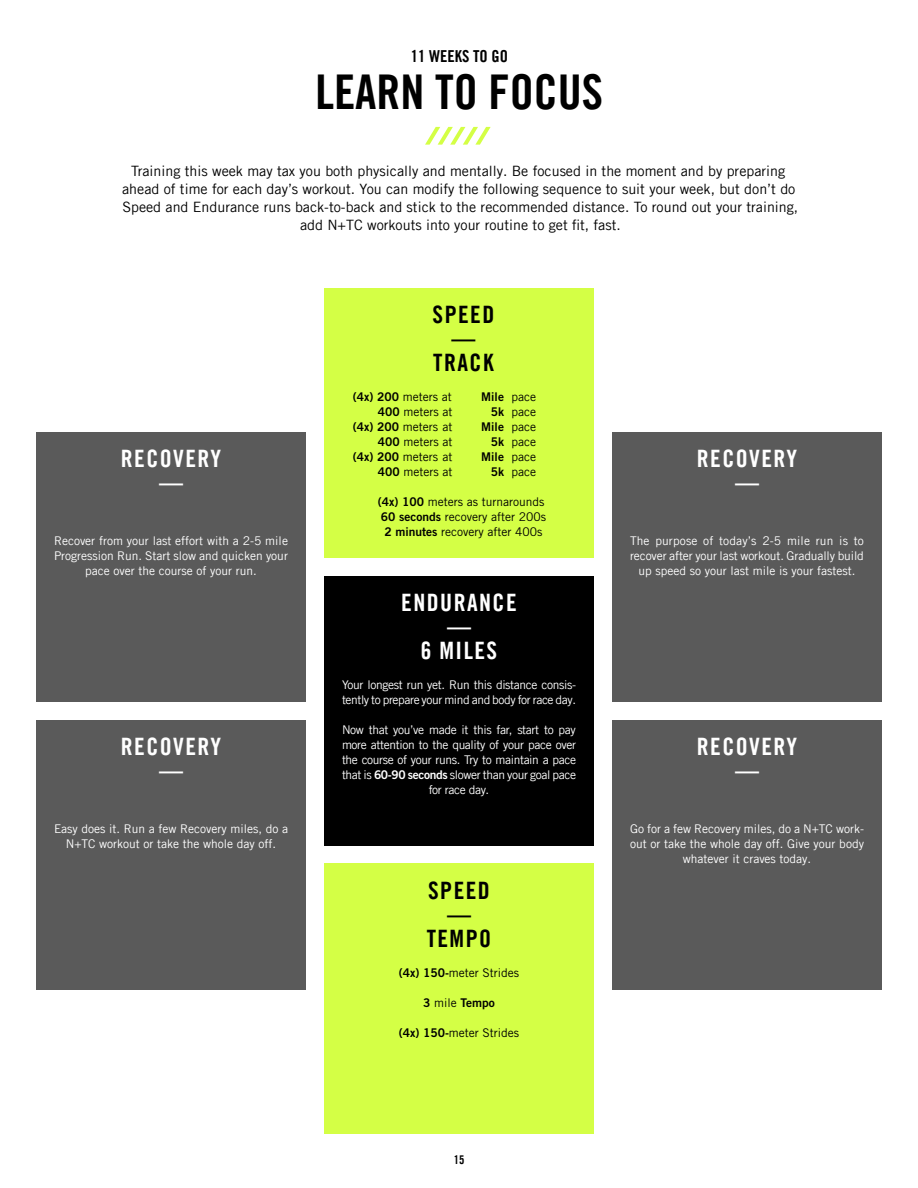
<style>
.page{position:relative;width:918px;height:1188px;background:#fff}
.page>*{position:absolute;margin:0;border:0;box-sizing:border-box;transform-origin:0 0}
.t1{font:700 condensed 48px "Trade Gothicfor Nike 365";color:#000}
.t2{font:700 condensed 24px/24px "Trade Gothicfor Nike 365";letter-spacing:.06em;color:#fff;text-align:center}
.t3{font:700 condensed 24px "Trade Gothicfor Nike 365";color:#000}
.t4{font:700 condensed 16.5px "Trade Gothicfor Nike 365";color:#000}
.t5{font:14.25px/18px "Trade Gothicfor Nike 365";color:#000;text-align:center}
.t6{font:12px/15px "Trade Gothicfor Nike 365";color:#fff;text-align:center}
.t7{font:12px/15px "Trade Gothicfor Nike 365";letter-spacing:-.03em;color:#fff;text-align:center}
.t8{font:12px/15px "Trade Gothic LT Std";color:#000;text-align:center}
.t9{font:12px/15px "Trade Gothicfor Nike 365";letter-spacing:-.035em;color:#fff}
.t10{font:12px "Trade Gothicfor Nike 365";color:#000}
.t11{font:12px "Trade Gothic LT Std Bd 2";color:#000}
.t12{font:700 condensed 12px "Trade Gothicfor Nike 365";color:#000}
.s1{font-family:"Trade Gothic LT Std Bd 2"}
.s2{font-family:"Trade Gothicfor Nike 365"}
.s3{font-family:"Trade Gothic LT Std"}
</style>
<div class="page">
<div style="left:324px;top:864px;width:270px;height:270px;background:#d4ff45"></div>
<div style="left:324px;top:288px;width:270px;height:270px;background:#d4ff45"></div>
<div style="left:36px;top:432px;width:270px;height:270px;background:#5a5a5a"></div>
<div style="left:612px;top:432px;width:270px;height:270px;background:#5a5a5a"></div>
<div style="left:612px;top:720px;width:270px;height:270px;background:#5a5a5a"></div>
<div style="left:36px;top:720px;width:270px;height:270px;background:#5a5a5a"></div>
<div style="left:324px;top:576px;width:270px;height:270px;background:#000"></div>
<svg style="left:425px;top:127px;width:66px;height:18px"></svg>
<h3 class="t4" style="left:411px;top:46px;width:28px">11 WEEK</h3>
<h3 class="t4" style="left:462px;top:46px;width:38px">S TO GO</h3>
<h1 class="t1" style="left:315px;top:62px;width:41px">LEARN</h1>
<h1 class="t1" style="left:435px;top:62px;width:169px">TO FOCUS</h1>
<p class="t5" style="left:122px;top:162px;width:678px">Training this week may tax you both physically and mentally. Be focused in the moment and by preparing ahead of time for each day’s workout. You can modify the following sequence to suit your week, but don’t do Speed and Endurance runs back-to-back and stick to the recommended distance. To round out your training, add N+TC workouts into your routine to get fit, fast.</p>
<h2 class="t2" style="left:121px;top:446px;width:102px">RECOVERY —</h2>
<p class="t6" style="left:54px;top:533px;width:236px">Recover from your last effort with a 2-5 mile<br>Progression Run. Start slow and quicken your pace over the course of your run.</p>
<h2 class="t2" style="left:121px;top:735px;width:102px">RECOVERY —</h2>
<p class="t6" style="left:54px;top:821px;width:236px">Easy does it. Run a few Recovery miles, do a<br>N+TC workout or take the whole day off.</p>
<h2 class="t3" style="left:433px;top:300px;width:25px">SPEED</h2>
<h2 class="t3" style="left:452px;top:324px;width:25px">—</h2>
<h2 class="t3" style="left:433px;top:348px;width:61px">TRACK</h2>
<p class="t8" style="left:353px;top:389px;width:100px"><span class="s1">(4x) 200</span> meters at</p>
<p class="t11" style="left:481px;top:390px;width:56px">Mile <span class="s2">pace</span></p>
<p class="t10" style="left:378px;top:405px;width:76px"><span class="s1">400</span> meters at</p>
<p class="t10" style="left:491px;top:405px;width:47px"><span class="s1">5k</span> pace</p>
<p class="t10" style="left:353px;top:420px;width:101px"><span class="s1">(4x) 200</span> meters at</p>
<p class="t11" style="left:481px;top:420px;width:56px">Mile <span class="s2">pace</span></p>
<p class="t10" style="left:378px;top:435px;width:76px"><span class="s1">400</span> meters at</p>
<p class="t10" style="left:491px;top:435px;width:47px"><span class="s1">5k</span> pace</p>
<p class="t10" style="left:353px;top:450px;width:101px"><span class="s1">(4x) 200</span> meters at</p>
<p class="t11" style="left:481px;top:450px;width:56px">Mile <span class="s2">pace</span></p>
<p class="t10" style="left:378px;top:465px;width:76px"><span class="s1">400</span> meters at</p>
<p class="t10" style="left:491px;top:465px;width:47px"><span class="s1">5k</span> pace</p>
<p class="t8" style="left:378px;top:494px;width:170px"><span class="s1">(4x) 100</span> meters as turnarounds<br><span class="s1">60 seconds</span> recovery after 200s<br><span class="s1">2 minutes</span> recovery after 400s</p>
<h2 class="t2" style="left:401px;top:591px;width:115px">ENDURANCE —<br>6 MI LES</h2>
<p class="t9" style="left:342px;top:677px;width:236px">Your longest run yet. Run this distance consis&shy;tently to prepare your mind and body for race day.</p>
<p class="t7" style="left:342px;top:722px;width:236px">Now that you’ve made it this far, start to pay more attention to the quality of your pace over the course of your runs. Try to maintain a pace that is <span class="s1">60-90 seconds</span> slower than your goal pace for race day.</p>
<h2 class="t3" style="left:428px;top:876px;width:25px">SPEED</h2>
<h2 class="t3" style="left:447px;top:900px;width:25px">—</h2>
<h2 class="t3" style="left:427px;top:924px;width:14px">TEMPO</h2>
<p class="t8" style="left:399px;top:965px;width:122px"><span class="s1">(4x) 150-</span>meter Strides</p>
<p class="t11" style="left:423px;top:996px;width:73px">3 <span class="s3">mile</span> Tempo</p>
<p class="t8" style="left:399px;top:1025px;width:122px"><span class="s1">(4x) 150-</span>meter Strides</p>
<p class="t12" style="left:454px;top:1153px;width:12px">15</p>
<h2 class="t2" style="left:697px;top:447px;width:102px">RECOVERY —</h2>
<p class="t6" style="left:630px;top:533px;width:236px">The purpose of today’s 2-5 mile run is to recover after your last workout. Gradually build up speed so your last mile is your fastest.</p>
<h2 class="t2" style="left:697px;top:734px;width:102px">RECOVERY —</h2>
<p class="t6" style="left:630px;top:821px;width:236px">Go for a few Recovery miles, do a N+TC work&shy;out or take the whole day off. Give your body whatever it craves today.</p>
</div>
